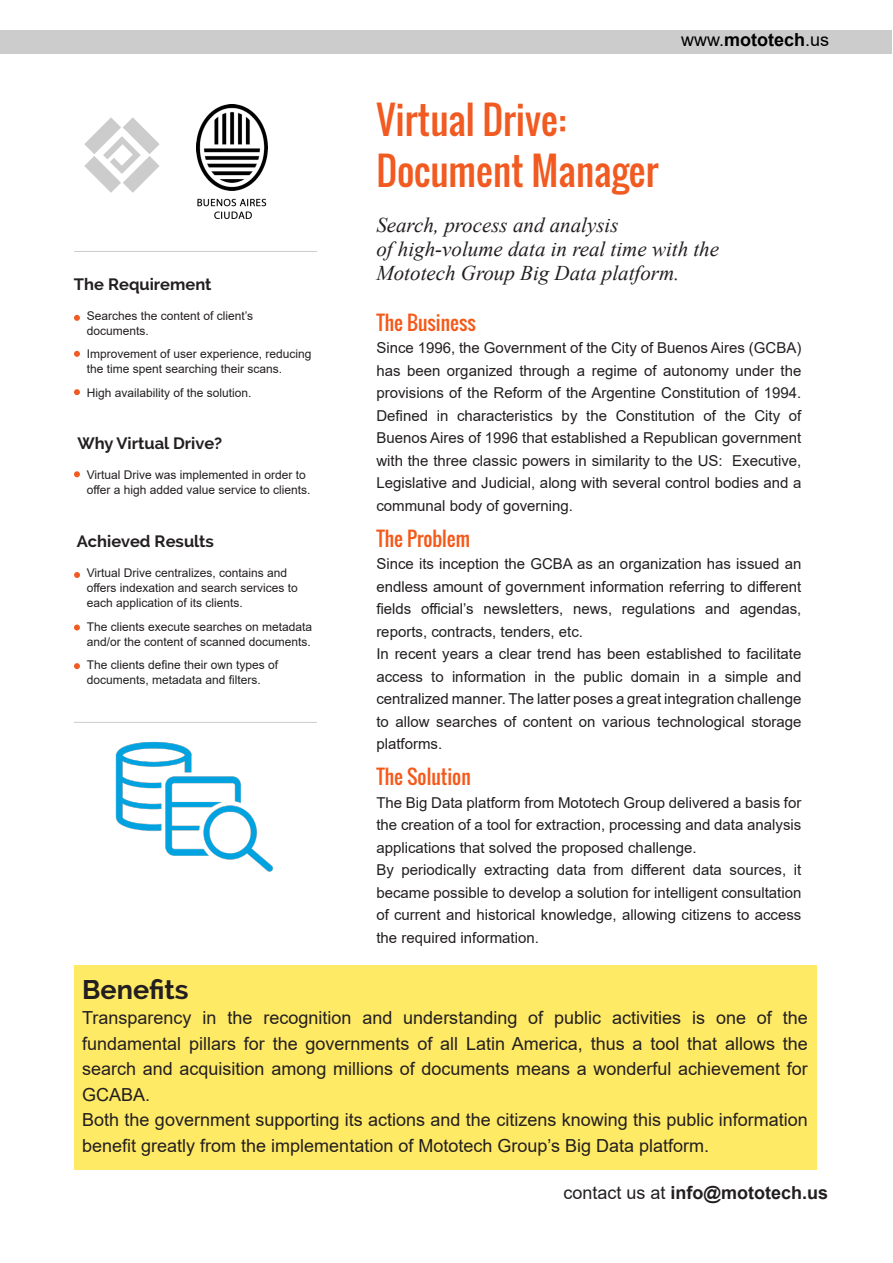
<style>
.page{position:relative;width:893px;height:1263px;background:#fff}
.page>*{position:absolute;margin:0;border:0;box-sizing:border-box;transform-origin:0 0}
.Texto{font:37.5px "Oswald";color:#f15a21}
.Texto-2{font:700 27px "Raleway";color:#231f20}
.Subtitulo_1{font:italic 21px/24px "Times New Roman";color:#231f20}
.Texto_1{font:19.5px "Oswald";color:#f55919}
.Subtitulo_1-2{font:19.5px "Oswald";color:#f55919}
.Texto-3{font:18px/25.5px "Arial";color:#231f20;text-align:justify}
.Texto-4{font:700 18px "Arial";color:#231f20}
.Texto-5{font:700 18px "Arial";color:#000}
.Texto-6{font:700 16.5px "Raleway";color:#231f20}
.Texto_1-2{font:15px/22.5px "Arial";color:#231f20;text-align:justify}
.Subtitulo_1-3{font:15px/22.5px "Arial";color:#231f20;text-align:justify}
.Texto-7{font:12px/15px "Arial";color:#231f20}
.s1{font-weight:400}
</style>
<div class="page">
<div style="left:75px;top:965px;width:742px;height:204px;background:#ffea66"></div>
<svg style="left:84px;top:117px;width:76px;height:76px"></svg>
<hr style="left:74px;top:251px;width:243px;height:1px;background:#ccc">
<svg style="left:74px;top:315px;width:6px;height:6px"></svg>
<svg style="left:74px;top:351px;width:6px;height:6px"></svg>
<svg style="left:74px;top:389px;width:6px;height:6px"></svg>
<svg style="left:74px;top:471px;width:6px;height:6px"></svg>
<svg style="left:74px;top:572px;width:6px;height:6px"></svg>
<svg style="left:74px;top:624px;width:6px;height:6px"></svg>
<svg style="left:74px;top:663px;width:6px;height:6px"></svg>
<hr style="left:74px;top:722px;width:243px;height:1px;background:#ccc">
<div style="left:1px;top:30px;width:891px;height:24px;background:#ccc"></div>
<img style="left:115px;top:742px;width:159px;height:129px">
<img style="left:197px;top:105px;width:71px;height:113px">
<p class="Texto-6" style="left:74px;top:275px;width:139px">The Requirement</p>
<p class="Texto-7" style="left:87px;top:308px;width:168px">Searches the content of client’s documents.</p>
<p class="Texto-7" style="left:87px;top:347px;width:226px">Improvement of user experience, reducing the time spent searching their scans.</p>
<p class="Texto-7" style="left:87px;top:385px;width:166px">High availability of the solution.</p>
<p class="Texto-6" style="left:77px;top:434px;width:146px">Why Virtual Drive?</p>
<p class="Texto-7" style="left:87px;top:467px;width:225px">Virtual Drive was implemented in order to offer a high added value service to clients.</p>
<p class="Texto-6" style="left:77px;top:532px;width:139px">Achieved Results</p>
<p class="Texto-7" style="left:87px;top:565px;width:213px">Virtual Drive centralizes, contains and offers indexation and search services to each application of its clients.</p>
<p class="Texto-7" style="left:87px;top:619px;width:227px">The clients execute searches on metadata and/or the content of scanned documents.</p>
<p class="Texto-7" style="left:87px;top:658px;width:193px">The clients define their own types of documents, metadata and filters.</p>
<p class="Texto-5" style="left:681px;top:27px;width:150px"><span class="s1">www.</span>mototech<span class="s1">.us</span></p>
<p class="Texto" style="left:376px;top:91px;width:191px">Virtual Drive:</p>
<p class="Texto" style="left:376px;top:142px;width:284px">Document Manager</p>
<p class="Subtitulo_1" style="left:376px;top:212px;width:244px">Search, process and analysis</p>
<p class="Subtitulo_1" style="left:376px;top:236px;width:344px">of high-volume data in real time with the<br>Mototech Group Big Data platform.</p>
<p class="Subtitulo_1-2" style="left:376px;top:308px;width:101px">The Business</p>
<p class="Texto_1-2" style="left:376px;top:337px;width:427px">Since 1996, the Government of the City of Buenos Aires (GCBA) has been organized through a regime of autonomy under the provisions of the Reform of the Argentine Constitution of 1994.<br>Defined in characteristics by the Constitution of the City of Buenos Aires of 1996 that established a Republican government with the three classic powers in similarity to the US: Executive, Legislative and Judicial, along with several control bodies and a communal body of governing.</p>
<p class="Texto_1" style="left:376px;top:524px;width:95px">The Problem</p>
<p class="Texto_1-2" style="left:376px;top:553px;width:427px">Since its inception the GCBA as an organization has issued an endless amount of government information referring to different fields official’s newsletters, news, regulations and agendas, reports, contracts, tenders, etc.</p>
<p class="Texto_1-2" style="left:376px;top:643px;width:427px">In recent years a clear trend has been established to facilitate access to information in the public domain in a simple and centralized manner. The latter poses a great integration challenge to allow searches of content on various technological storage platforms.</p>
<p class="Texto_1" style="left:376px;top:762px;width:96px">The Solution</p>
<p class="Subtitulo_1-3" style="left:376px;top:791px;width:427px">The Big Data platform from Mototech Group delivered a basis for the creation of a tool for extraction, processing and data analysis applications that solved the proposed challenge.</p>
<p class="Subtitulo_1-3" style="left:376px;top:859px;width:427px">By periodically extracting data from different data sources, it became possible to develop a solution for intelligent consultation of current and historical knowledge, allowing citizens to access the required information.</p>
<p class="Texto-2" style="left:82px;top:973px;width:108px">Benefits</p>
<p class="Texto-3" style="left:82px;top:1005px;width:727px">Transparency in the recognition and understanding of public activities is one of the fundamental pillars for the governments of all Latin America, thus a tool that allows the search and acquisition among millions of documents means a wonderful achievement for GCABA.</p>
<p class="Texto-3" style="left:82px;top:1107px;width:727px">Both the government supporting its actions and the citizens knowing this public information benefit greatly from the implementation of Mototech Group’s Big Data platform.</p>
<p class="Texto-4" style="left:563px;top:1179px;width:266px"><span class="s1">contact us at</span> info@mototech.us</p>
</div>
